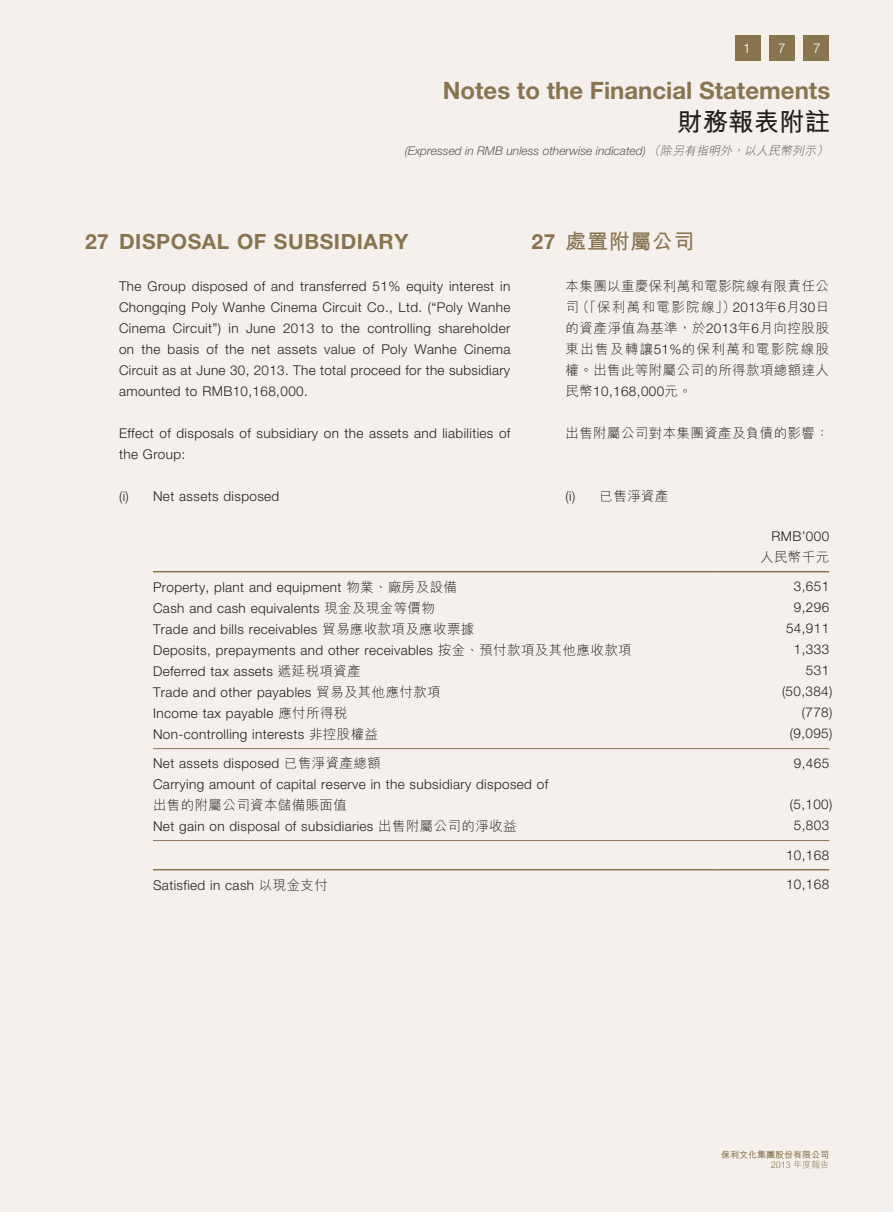
<style>
.page{position:relative;width:893px;height:1212px;background:#f6f0ed}
.page>*{position:absolute;margin:0;border:0;box-sizing:border-box;transform-origin:0 0}
.t1{font:700 25.5px "M Hei HK";color:#231f20}
.t2{font:700 24px "Helvetica Neue LT Std";color:#897450}
.t3{font:700 21px "Helvetica Neue LT Std";color:#897450}
.t4{font:700 21px "M Hei HK";letter-spacing:.03em;color:#897450}
.t5{font:300 13.5px/21px "Helvetica Neue LT Std";letter-spacing:.03em;color:#231f20;text-align:justify}
.t6{font:300 13.5px/21px "M Hei HK";letter-spacing:.03em;color:#231f20;text-align:justify}
.t7{font:300 13.5px "Helvetica Neue LT Std";color:#fff}
.t8{font:italic 300 12px "Helvetica Neue LT Std";color:#57585a}
.t9{font:700 9px "M Hei HK";color:#897450}
.t10{font:300 9px "M Hei HK";color:#897450}
.s1{font-family:"M Hei HK"}
.s2{font-family:"Helvetica Neue LT Std"}
</style>
<div class="page">
<div style="left:736px;top:35px;width:25px;height:25px;background:#897450"></div>
<div style="left:770px;top:35px;width:25px;height:25px;background:#897450"></div>
<div style="left:804px;top:35px;width:25px;height:25px;background:#897450"></div>
<hr style="left:153px;top:571px;width:566px;height:1px;background:#897450">
<hr style="left:719px;top:571px;width:110px;height:1px;background:#897450">
<hr style="left:153px;top:748px;width:566px;height:1px;background:#897450">
<hr style="left:719px;top:748px;width:110px;height:1px;background:#897450">
<hr style="left:153px;top:840px;width:566px;height:1px;background:#897450">
<hr style="left:719px;top:840px;width:110px;height:1px;background:#897450">
<hr style="left:153px;top:869px;width:566px;height:1px;background:#897450">
<hr style="left:719px;top:869px;width:110px;height:1px;background:#897450">
<p class="t7" style="left:743px;top:40px;width:9px">1</p>
<p class="t7" style="left:778px;top:40px;width:9px">7</p>
<p class="t7" style="left:813px;top:40px;width:9px">7</p>
<h2 class="t2" style="left:443px;top:75px;width:389px">Notes to the Financial Statements</h2>
<h1 class="t1" style="left:677px;top:104px;width:154px">財務報表附註</h1>
<p class="t8" style="left:405px;top:143px;width:428px">(Expressed in RMB unless otherwise indicated) <span class="s1">（除另有指明外，以人民幣列示）</span></p>
<h3 class="t3" style="left:85px;top:228px;width:39px">27 DISPOSAL</h3>
<h3 class="t3" style="left:237px;top:228px;width:96px">OF SUBSIDIA</h3>
<h3 class="t3" style="left:379px;top:228px;width:31px">RY</h3>
<p class="t5" style="left:119px;top:275px;width:393px">The Group disposed of and transferred 51% equity interest in Chongqing Poly Wanhe Cinema Circuit Co., Ltd. (“Poly Wanhe Cinema Circuit”) in June 2013 to the controlling shareholder on the basis of the net assets value of Poly Wanhe Cinema Circuit as at June 30, 2013. The total proceed for the subsidiary amounted to RMB10,168,000.</p>
<p class="t5" style="left:119px;top:422px;width:393px">Effect of disposals of subsidiary on the assets and liabilities of the Group:</p>
<p class="t5" style="left:119px;top:485px;width:162px">(i) Net assets disposed</p>
<h3 class="t4" style="left:531px;top:226px;width:164px"><span class="s2">27</span> 處置附屬公司</h3>
<p class="t6" style="left:566px;top:275px;width:265px">本集團以重慶保利萬和電影院線有限責任公司（「保利萬和電影院線」）<span class="s2">2013</span>年<span class="s2">6</span>月<span class="s2">30</span>日的資產淨值為基準，於<span class="s2">2013</span>年<span class="s2">6</span>月向控股股東出售及轉讓<span class="s2">51%</span>的保利萬和電影院線股權。出售此等附屬公司的所得款項總額達人</p>
<p class="t5" style="left:566px;top:380px;width:128px"><span class="s1">民幣</span>10,168,000<span class="s1">元。</span></p>
<p class="t6" style="left:566px;top:422px;width:265px">出售附屬公司對本集團資產及負債的影響：</p>
<p class="t6" style="left:566px;top:485px;width:105px"><span class="s2">(i)</span> 已售淨資產</p>
<p class="t5" style="left:771px;top:525px;width:59px">RMB’000</p>
<p class="t6" style="left:760px;top:546px;width:71px">人民幣千元</p>
<p class="t5" style="left:153px;top:576px;width:305px">Property, plant and equipment <span class="s1">物業、廠房及設備</span></p>
<p class="t5" style="left:794px;top:575px;width:37px">3,651</p>
<p class="t5" style="left:153px;top:597px;width:283px">Cash and cash equivalents <span class="s1">現金及現金等價物</span></p>
<p class="t5" style="left:794px;top:596px;width:37px">9,296</p>
<p class="t5" style="left:153px;top:618px;width:323px">Trade and bills receivables <span class="s1">貿易應收款項及應收票據</span></p>
<p class="t5" style="left:786px;top:618px;width:45px">54,911</p>
<p class="t5" style="left:153px;top:639px;width:480px">Deposits, prepayments and other receivables <span class="s1">按金、預付款項及其他應收款項</span></p>
<p class="t5" style="left:794px;top:639px;width:37px">1,333</p>
<p class="t5" style="left:153px;top:660px;width:209px">Deferred tax assets <span class="s1">遞延稅項資產</span></p>
<p class="t5" style="left:806px;top:660px;width:25px">531</p>
<p class="t5" style="left:153px;top:681px;width:289px">Trade and other payables <span class="s1">貿易及其他應付款項</span></p>
<p class="t5" style="left:782px;top:681px;width:52px">(50,384)</p>
<p class="t5" style="left:153px;top:702px;width:196px">Income tax payable <span class="s1">應付所得稅</span></p>
<p class="t5" style="left:802px;top:702px;width:32px">(778)</p>
<p class="t5" style="left:153px;top:723px;width:227px">Non-controlling interests <span class="s1">非控股權益</span></p>
<p class="t5" style="left:790px;top:723px;width:44px">(9,095)</p>
<p class="t5" style="left:153px;top:753px;width:229px">Net assets disposed <span class="s1">已售淨資產總額</span></p>
<p class="t5" style="left:794px;top:752px;width:37px">9,465</p>
<p class="t5" style="left:153px;top:773px;width:397px">Carrying amount of capital reserve in the subsidiary disposed of</p>
<p class="t6" style="left:153px;top:794px;width:195px">出售的附屬公司資本儲備賬面值</p>
<p class="t5" style="left:790px;top:793px;width:44px">(5,100)</p>
<p class="t5" style="left:153px;top:815px;width:365px">Net gain on disposal of subsidiaries <span class="s1">出售附屬公司的淨收益</span></p>
<p class="t5" style="left:786px;top:810px;width:45px;line-height:29.5px;text-align:center">5,803<br>10,168</p>
<p class="t5" style="left:153px;top:874px;width:176px">Satisfied in cash <span class="s1">以現金支付</span></p>
<p class="t5" style="left:786px;top:873px;width:45px">10,168</p>
<p class="t9" style="left:721px;top:1148px;width:109px">保利文化集團股份有限公司</p>
<p class="t10" style="left:771px;top:1159px;width:60px">2013 年度報告</p>
</div>
